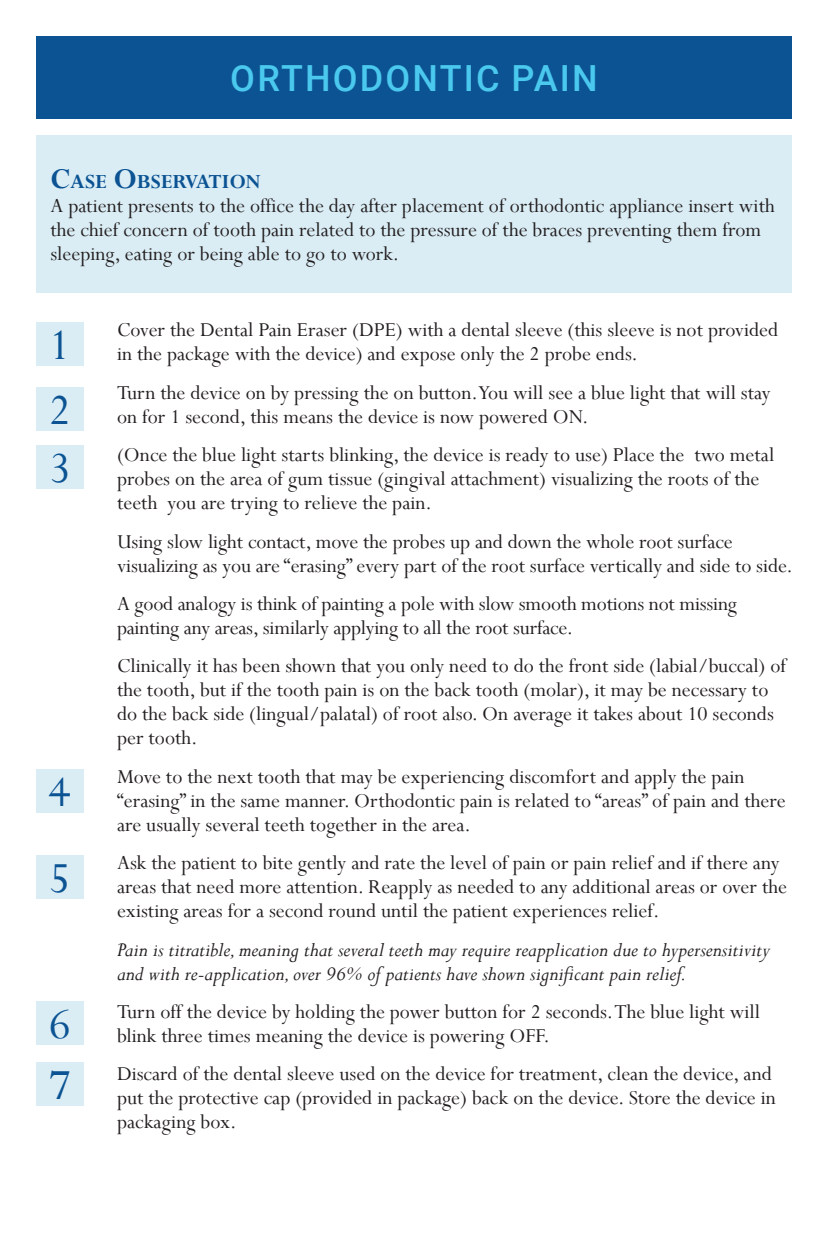
<style>
.page{position:relative;width:828px;height:1260px;background:#fff}
.page>*{position:absolute;margin:0;border:0;box-sizing:border-box;transform-origin:0 0}
.Number_for_Box_1{font:48px "Perpetua";color:#0b5393}
.Heading_1{font:500 36px "Roboto";letter-spacing:.06em;color:#4ac8ed}
.Heading_2{font:700 22.4px "Perpetua";color:#0b5393}
.Insrtructions_text{font:22px/24px "Perpetua";color:#231f20}
.Insrtructions_text-2{font:italic 22px/24px "Perpetua";color:#231f20}
.s1{font-size:32px}
</style>
<div class="page">
<div style="left:36px;top:36px;width:756px;height:82px;background:#0b5393"></div>
<div style="left:36px;top:323px;width:48px;height:43px;background:#daedf5"></div>
<div style="left:36px;top:387px;width:48px;height:43px;background:#daedf5"></div>
<div style="left:36px;top:446px;width:48px;height:43px;background:#daedf5"></div>
<div style="left:36px;top:769px;width:48px;height:43px;background:#daedf5"></div>
<div style="left:36px;top:855px;width:48px;height:44px;background:#daedf5"></div>
<div style="left:36px;top:1002px;width:48px;height:43px;background:#daedf5"></div>
<div style="left:36px;top:1062px;width:48px;height:43px;background:#daedf5"></div>
<div style="left:36px;top:135px;width:756px;height:158px;background:#daedf5"></div>
<p class="Heading_1" style="left:230px;top:53px;width:369px">ORTHODONTIC PAIN</p>
<p class="Heading_2" style="left:50px;top:167px;width:212px"><span class="s1">C</span>ASE <span class="s1">O</span>BSERVATION</p>
<p class="Insrtructions_text" style="left:50px;top:193px;width:726px">A patient presents to the office the day after placement of orthodontic appliance insert with the chief concern of tooth pain related to the pressure of the braces preventing them from sleeping, eating or being able to go to work.</p>
<p class="Number_for_Box_1" style="left:49px;top:315px;width:23px">1</p>
<p class="Number_for_Box_1" style="left:49px;top:380px;width:23px">2</p>
<p class="Number_for_Box_1" style="left:49px;top:438px;width:23px">3</p>
<p class="Number_for_Box_1" style="left:49px;top:762px;width:23px">4</p>
<p class="Number_for_Box_1" style="left:49px;top:848px;width:23px">5</p>
<p class="Number_for_Box_1" style="left:49px;top:994px;width:23px">6</p>
<p class="Number_for_Box_1" style="left:49px;top:1055px;width:23px">7</p>
<p class="Insrtructions_text" style="left:117px;top:318px;width:663px">Cover the Dental Pain Eraser (DPE) with a dental sleeve (this sleeve is not provided in the package with the device) and expose only the 2 probe ends.</p>
<p class="Insrtructions_text" style="left:117px;top:380px;width:655px">Turn the device on by pressing the on button. You will see a blue light that will stay on for 1 second, this means the device is now powered ON.</p>
<p class="Insrtructions_text" style="left:117px;top:442px;width:659px">(Once the blue light starts blinking, the device is ready to use) Place the two metal probes on the area of gum tissue (gingival attachment) visualizing the roots of the teeth you are trying to relieve the pain.</p>
<p class="Insrtructions_text" style="left:117px;top:529px;width:677px">Using slow light contact, move the probes up and down the whole root surface visualizing as you are “erasing” every part of the root surface vertically and side to side.</p>
<p class="Insrtructions_text" style="left:117px;top:591px;width:622px">A good analogy is think of painting a pole with slow smooth motions not missing painting any areas, similarly applying to all the root surface.</p>
<p class="Insrtructions_text" style="left:117px;top:654px;width:671px">Clinically it has been shown that you only need to do the front side (labial/buccal) of the tooth, but if the tooth pain is on the back tooth (molar), it may be necessary to do the back side (lingual/palatal) of root also. On average it takes about 10 seconds per tooth.</p>
<p class="Insrtructions_text" style="left:117px;top:764px;width:670px">Move to the next tooth that may be experiencing discomfort and apply the pain “erasing” in the same manner. Orthodontic pain is related to “areas” of pain and there are usually several teeth together in the area.</p>
<p class="Insrtructions_text" style="left:117px;top:850px;width:672px">Ask the patient to bite gently and rate the level of pain or pain relief and if there any areas that need more attention. Reapply as needed to any additional areas or over the existing areas for a second round until the patient experiences relief.</p>
<p class="Insrtructions_text-2" style="left:117px;top:937px;width:655px">Pain is titratible, meaning that several teeth may require reapplication due to hypersensitivity and with re-application, over 96% of patients have shown significant pain relief.</p>
<p class="Insrtructions_text" style="left:117px;top:999px;width:644px">Turn off the device by holding the power button for 2 seconds. The blue light will blink three times meaning the device is powering OFF.</p>
<p class="Insrtructions_text" style="left:117px;top:1062px;width:660px">Discard of the dental sleeve used on the device for treatment, clean the device, and put the protective cap (provided in package) back on the device. Store the device in packaging box.</p>
</div>
